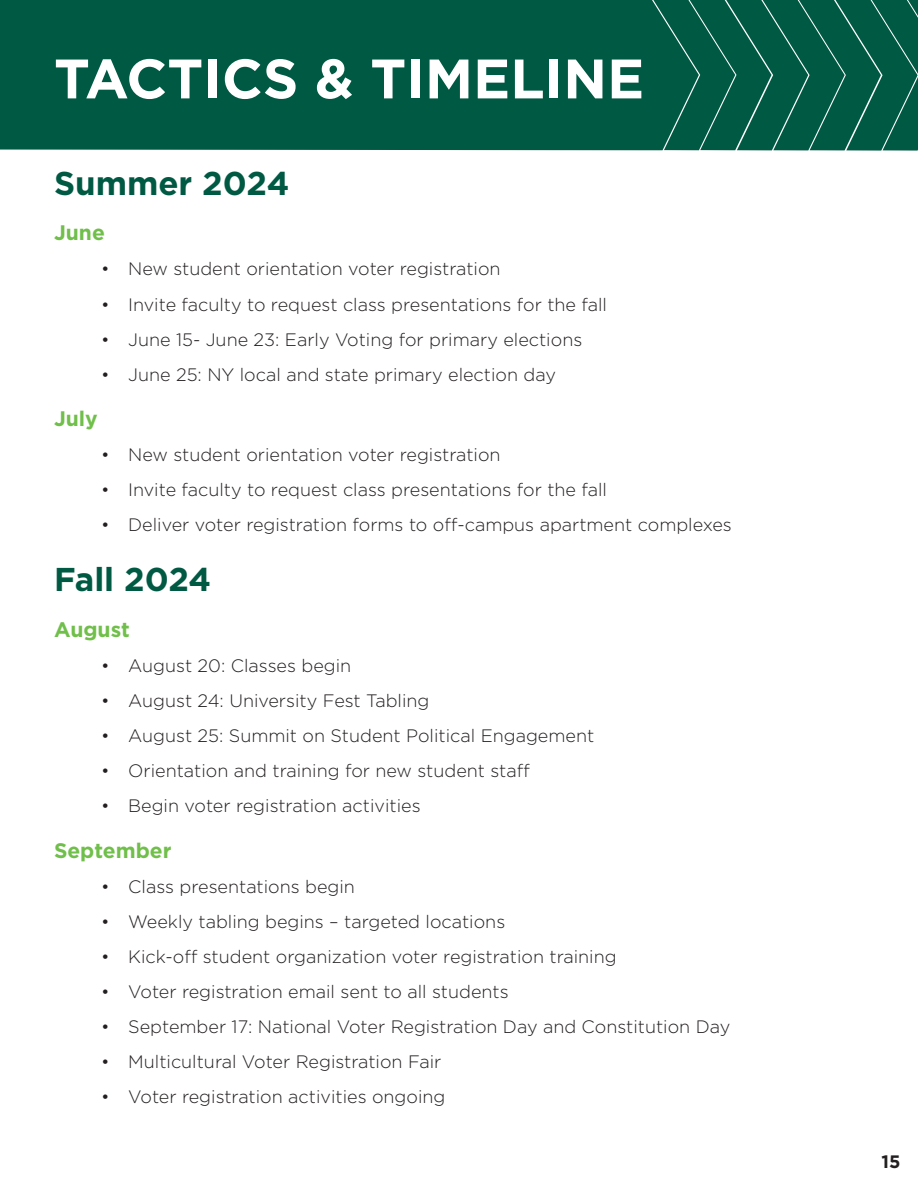
<style>
.page{position:relative;width:918px;height:1188px;background:#fff}
.page>*{position:absolute;margin:0;border:0;box-sizing:border-box;transform-origin:0 0}
.t1{font:700 55.5px "Gotham";color:#fff}
.t2{font:700 33px "Gotham";color:#005943}
.t3{font:700 21px "Gotham";color:#70bf4a}
.t4{font:300 18px "Gotham";color:#231f20}
.t5{font:700 18px "Gotham";color:#231f20}
</style>
<div class="page">
<div style="left:0;top:0;width:653px;height:150px;background:#005943"></div>
<svg style="left:653px;top:0;width:265px;height:151px;background:#0a5f4a"></svg>
<p class="t1" style="left:54px;top:42px;width:592px">TACTICS &amp; TIMELINE</p>
<p class="t2" style="left:54px;top:161px;width:237px">Summer 2024</p>
<p class="t3" style="left:54px;top:219px;width:52px">June</p>
<p class="t4" style="left:101px;top:258px;width:401px">• New student orientation voter registration</p>
<p class="t4" style="left:101px;top:293px;width:507px">• Invite faculty to request class presentations for the fall</p>
<p class="t4" style="left:101px;top:328px;width:483px">• June 15- June 23: Early Voting for primary elections</p>
<p class="t4" style="left:101px;top:363px;width:456px">• June 25: NY local and state primary election day</p>
<p class="t3" style="left:54px;top:405px;width:45px">July</p>
<p class="t4" style="left:101px;top:444px;width:401px">• New student orientation voter registration</p>
<p class="t4" style="left:101px;top:479px;width:507px">• Invite faculty to request class presentations for the fall</p>
<p class="t4" style="left:101px;top:514px;width:632px">• Deliver voter registration forms to off-campus apartment complexes</p>
<p class="t2" style="left:54px;top:558px;width:159px">Fall 2024</p>
<p class="t3" style="left:54px;top:615px;width:77px">August</p>
<p class="t4" style="left:101px;top:654px;width:252px">• August 20: Classes begin</p>
<p class="t4" style="left:101px;top:689px;width:330px">• August 24: University Fest Tabling</p>
<p class="t4" style="left:101px;top:724px;width:495px">• August 25: Summit on Student Political Engagement</p>
<p class="t4" style="left:101px;top:759px;width:430px">• Orientation and training for new student staff</p>
<p class="t4" style="left:101px;top:795px;width:321px">• Begin voter registration activities</p>
<p class="t3" style="left:54px;top:836px;width:119px">September</p>
<p class="t4" style="left:101px;top:875px;width:255px">• Class presentations begin</p>
<p class="t4" style="left:101px;top:910px;width:406px">• Weekly tabling begins – targeted locations</p>
<p class="t4" style="left:101px;top:945px;width:517px">• Kick-off student organization voter registration training</p>
<p class="t4" style="left:101px;top:980px;width:409px">• Voter registration email sent to all students</p>
<p class="t4" style="left:101px;top:1015px;width:631px">• September 17: National Voter Registration Day and Constitution Day</p>
<p class="t4" style="left:101px;top:1051px;width:342px">• Multicultural Voter Registration Fair</p>
<p class="t4" style="left:101px;top:1086px;width:346px">• Voter registration activities ongoing</p>
<p class="t5" style="left:882px;top:1150px;width:20px">15</p>
</div>
